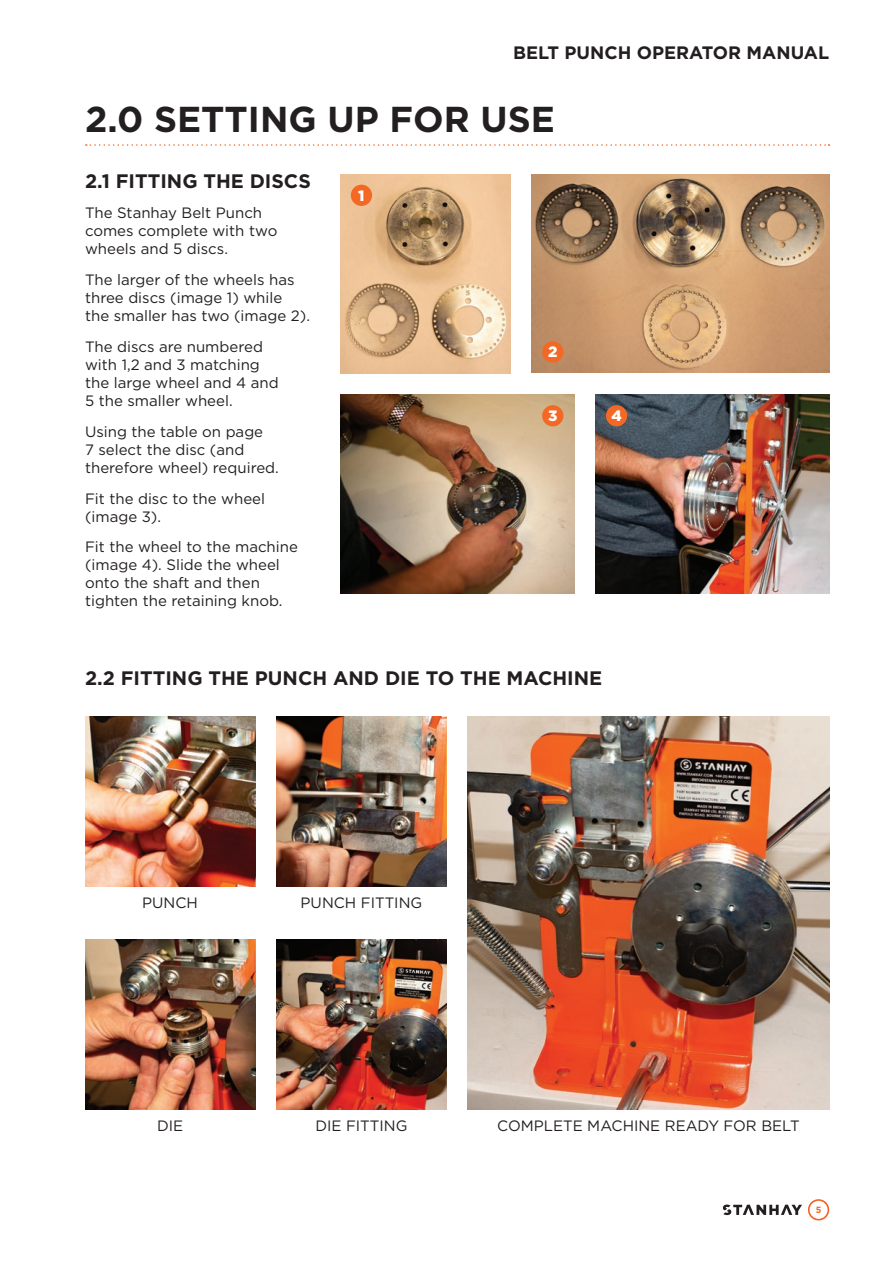
<style>
.page{position:relative;width:893px;height:1263px;background:#fff}
.page>*{position:absolute;margin:0;border:0;box-sizing:border-box;transform-origin:0 0}
.Titles{font:700 36px "Gotham";color:#231f20}
.Headings{font:700 19.5px "Gotham";color:#231f20}
.t1{font:700 18px "Gotham";color:#231f20}
.t2{font:15px/18px "Gotham";color:#231f20}
.t3{font:900 15px "Gotham";color:#fff}
.t4{font:700 9px "Gotham";color:#f36824}
</style>
<div class="page">
<svg style="left:723px;top:1204px;width:79px;height:11px"></svg>
<svg style="left:808px;top:1199px;width:21px;height:21px"></svg>
<svg style="left:86px;top:144px;width:743px;height:2px"></svg>
<img style="left:340px;top:174px;width:170px;height:199px">
<img style="left:595px;top:394px;width:234px;height:200px">
<img style="left:340px;top:394px;width:234px;height:200px">
<img style="left:531px;top:174px;width:298px;height:199px">
<img style="left:85px;top:716px;width:170px;height:171px">
<img style="left:276px;top:716px;width:170px;height:171px">
<img style="left:85px;top:940px;width:170px;height:170px">
<img style="left:276px;top:940px;width:170px;height:170px">
<img style="left:468px;top:716px;width:361px;height:394px">
<div style="left:351px;top:185px;width:21px;height:21px;background:#f36824;border-radius:50%"></div>
<div style="left:542px;top:341px;width:21px;height:22px;background:#f36824;border-radius:50%"></div>
<div style="left:542px;top:405px;width:21px;height:21px;background:#f36824;border-radius:50%"></div>
<div style="left:606px;top:405px;width:21px;height:21px;background:#f36824;border-radius:50%"></div>
<p class="t1" style="left:513px;top:41px;width:318px">BELT PUNCH OPERATOR MANUAL</p>
<p class="Titles" style="left:85px;top:95px;width:471px">2.0 SETTING UP FOR USE</p>
<p class="Headings" style="left:85px;top:168px;width:227px">2.1 FITTING THE DISCS</p>
<p class="t2" style="left:85px;top:204px;width:194px">The Stanhay Belt Punch comes complete with two wheels and 5 discs.</p>
<p class="t2" style="left:85px;top:271px;width:226px">The larger of the wheels has three discs (image 1) while the smaller has two (image 2).</p>
<p class="t2" style="left:85px;top:337px;width:195px">The discs are numbered with 1,2 and 3 matching the large wheel and 4 and<br>5 the smaller wheel.</p>
<p class="t2" style="left:85px;top:422px;width:195px">Using the table on page<br>7 select the disc (and therefore wheel) required.</p>
<p class="t2" style="left:85px;top:489px;width:182px">Fit the disc to the wheel (image 3).</p>
<p class="t2" style="left:85px;top:538px;width:214px">Fit the wheel to the machine (image 4). Slide the wheel onto the shaft and then tighten the retaining knob.</p>
<p class="t3" style="left:358px;top:185px;width:8px">1</p>
<p class="t3" style="left:548px;top:342px;width:11px">2</p>
<p class="t3" style="left:548px;top:405px;width:11px">3</p>
<p class="t3" style="left:611px;top:405px;width:12px">4</p>
<p class="Headings" style="left:85px;top:665px;width:519px">2.2 FITTING THE PUNCH AND DIE TO THE MACHINE</p>
<p class="t2" style="left:142px;top:893px;width:57px">PUNCH</p>
<p class="t2" style="left:301px;top:893px;width:123px">PUNCH FITTING</p>
<p class="t2" style="left:157px;top:1116px;width:28px">DIE</p>
<p class="t2" style="left:315px;top:1116px;width:94px">DIE FITTING</p>
<p class="t2" style="left:497px;top:1116px;width:304px">COMPLETE MACHINE READY FOR BELT</p>
<p class="t4" style="left:816px;top:1204px;width:7px">5</p>
</div>
